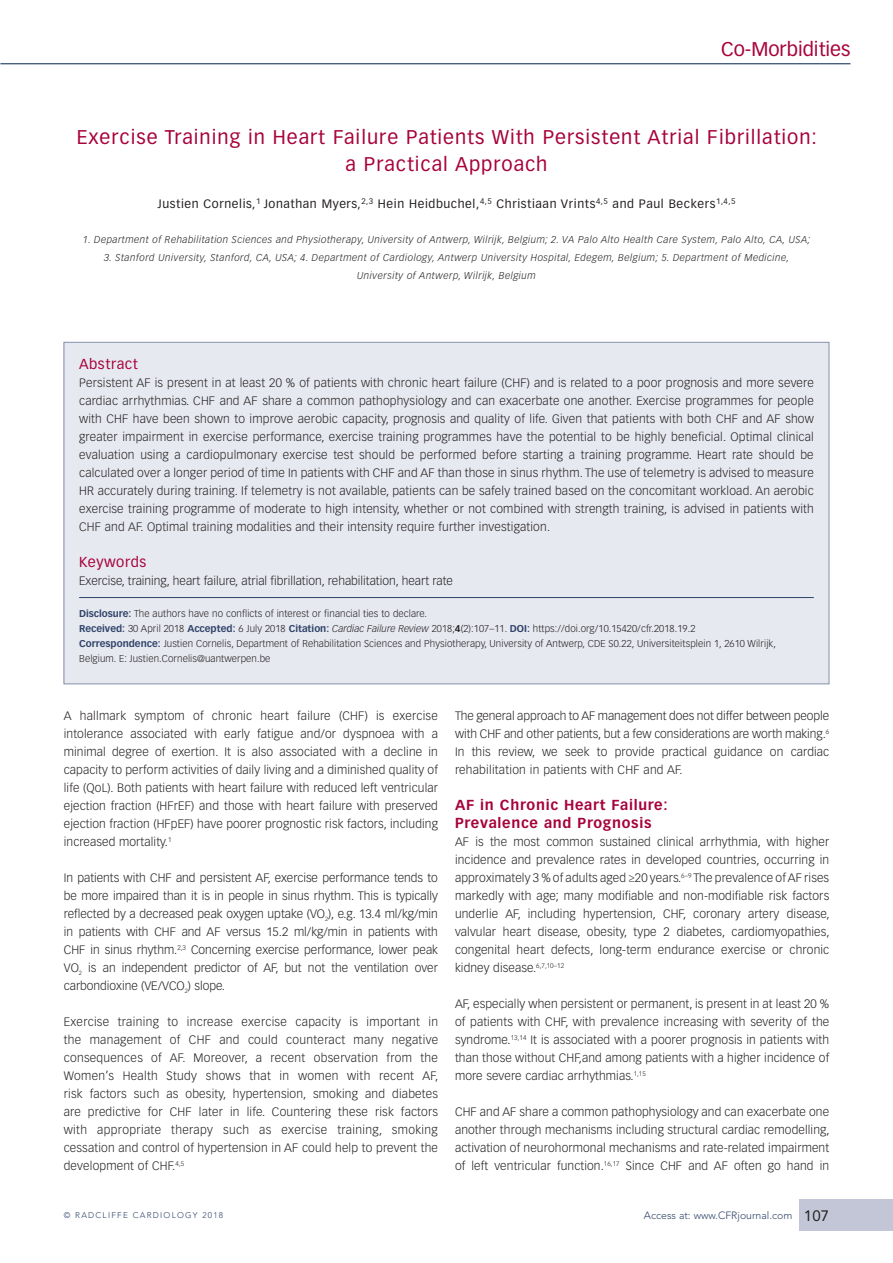
<style>
.page{position:relative;width:893px;height:1263px;background:#fff}
.page>*{position:absolute;margin:0;border:0;box-sizing:border-box;transform-origin:0 0}
.t1{font:19.5px/27px "Vectora LT Std";letter-spacing:.05em;color:#a7023c;text-align:center}
.t2{font:19.5px "Vectora LT Std";color:#a7023c}
.t3{font:15px "Avenir LT Std";color:#231f20}
.t4{font:700 14.25px/18px "Vectora LT Std";letter-spacing:.05em;color:#a7023c}
.t5{font:14.25px "Vectora LT Std";letter-spacing:.04em;color:#a7023c}
.t6{font:300 12px/18px "Vectora LT Std";letter-spacing:.01em;color:#231f20;text-align:justify}
.t7{font:12px "Vectora LT Std";letter-spacing:.05em;color:#231f20}
.t8{font:300 10.5px "Avenir LT Std";color:#30446a}
.t9{font:300 9.75px/15px "Vectora LT Std";letter-spacing:.01em;color:#231f20}
.t10{font:italic 300 9.75px/18px "Vectora LT Std";letter-spacing:.05em;color:#231f20;text-align:center}
.t11{font:300 8.25px "Avenir LT Std";letter-spacing:.15em;color:#30446a}
.s1{font-weight:700;color:#30446a}
.s2{font-style:italic}
.s3{font-weight:700}
</style>
<div class="page">
<div style="left:799px;top:1199px;width:94px;height:32px;background:#c3c6d7"></div>
<hr style="left:0;top:64px;width:850px;height:1px;background:#00214c">
<div style="left:64px;top:342px;width:765px;height:342px;background:#e7e9f0"></div>
<hr style="left:79px;top:597px;width:735px;height:1px;background:#30446a">
<h1 class="t2" style="left:721px;top:38px;width:131px">Co-Morbidities</h1>
<h1 class="t1" style="left:77px;top:124px;width:742px">Exercise Training in Heart Failure Patients With Persistent Atrial Fibrillation: a Practical Approach</h1>
<p class="t7" style="left:158px;top:196px;width:579px">Justien Cornelis,<sup>1</sup> Jonathan Myers,<sup>2,3</sup> Hein Heidbuchel,<sup>4,5</sup> Christiaan Vrints<sup>4,5</sup> and Paul Beckers<sup>1,4,5</sup></p>
<p class="t10" style="left:83px;top:230px;width:729px">1. Department of Rehabilitation Sciences and Physiotherapy, University of Antwerp, Wilrijk, Belgium; 2. VA Palo Alto Health Care System, Palo Alto, CA, USA;</p>
<p class="t10" style="left:104px;top:248px;width:687px">3. Stanford University, Stanford, CA, USA; 4. Department of Cardiology, Antwerp University Hospital, Edegem, Belgium; 5. Department of Medicine,<br>University of Antwerp, Wilrijk, Belgium</p>
<p class="t5" style="left:79px;top:355px;width:60px">Abstract</p>
<p class="t6" style="left:79px;top:373px;width:736px">Persistent AF is present in at least 20 % of patients with chronic heart failure (CHF) and is related to a poor prognosis and more severe cardiac arrhythmias. CHF and AF share a common pathophysiology and can exacerbate one another. Exercise programmes for people with CHF have been shown to improve aerobic capacity, prognosis and quality of life. Given that patients with both CHF and AF show greater impairment in exercise performance, exercise training programmes have the potential to be highly beneficial. Optimal clinical evaluation using a cardiopulmonary exercise test should be performed before starting a training programme. Heart rate should be calculated over a longer period of time In patients with CHF and AF than those in sinus rhythm. The use of telemetry is advised to measure HR accurately during training. If telemetry is not available, patients can be safely trained based on the concomitant workload. An aerobic exercise training programme of moderate to high intensity, whether or not combined with strength training, is advised in patients with CHF and AF. Optimal training modalities and their intensity require further investigation.</p>
<p class="t5" style="left:79px;top:553px;width:69px">Keywords</p>
<p class="t6" style="left:79px;top:571px;width:375px">Exercise, training, heart failure, atrial fibrillation, rehabilitation, heart rate</p>
<p class="t9" style="left:79px;top:606px;width:698px"><span class="s1">Disclosure:</span> The authors have no conflicts of interest or financial ties to declare.<br><span class="s1">Received:</span> 30 April 2018 <span class="s1">Accepted:</span> 6 July 2018 <span class="s1">Citation:</span> <span class="s2">Cardiac Failure Review</span> 2018;<span class="s3">4</span>(2):107–11. <span class="s1">DOI:</span> https://doi.org/10.15420/cfr.2018.19.2<br><span class="s1">Correspondence:</span> Justien Cornelis, Department of Rehabilitation Sciences and Physiotherapy, University of Antwerp, CDE S0.22, Universiteitsplein 1, 2610 Wilrijk, Belgium. E: Justien.Cornelis@uantwerpen.be</p>
<p class="t6" style="left:64px;top:707px;width:376px">A hallmark symptom of chronic heart failure (CHF) is exercise intolerance associated with early fatigue and/or dyspnoea with a minimal degree of exertion. It is also associated with a decline in capacity to perform activities of daily living and a diminished quality of life (QoL). Both patients with heart failure with reduced left ventricular ejection fraction (HFrEF) and those with heart failure with preserved ejection fraction (HFpEF) have poorer prognostic risk factors, including increased mortality.<sup>1</sup></p>
<p class="t6" style="left:64px;top:869px;width:376px">In patients with CHF and persistent AF, exercise performance tends to be more impaired than it is in people in sinus rhythm. This is typically reflected by a decreased peak oxygen uptake (VO<sub>2</sub>), e.g. 13.4 ml/kg/min in patients with CHF and AF versus 15.2 ml/kg/min in patients with CHF in sinus rhythm.<sup>2,3</sup> Concerning exercise performance, lower peak VO<sub>2</sub> is an independent predictor of AF, but not the ventilation over carbondioxine (VE/VCO<sub>2</sub>) slope.</p>
<p class="t6" style="left:64px;top:1013px;width:376px">Exercise training to increase exercise capacity is important in the management of CHF and could counteract many negative consequences of AF. Moreover, a recent observation from the Women’s Health Study shows that in women with recent AF, risk factors such as obesity, hypertension, smoking and diabetes are predictive for CHF later in life. Countering these risk factors with appropriate therapy such as exercise training, smoking cessation and control of hypertension in AF could help to prevent the development of CHF.<sup>4,5</sup></p>
<p class="t6" style="left:455px;top:707px;width:376px">The general approach to AF management does not differ between people with CHF and other patients, but a few considerations are worth making.<sup>6<br></sup>In this review, we seek to provide practical guidance on cardiac rehabilitation in patients with CHF and AF.</p>
<p class="t4" style="left:455px;top:796px;width:214px">AF in Chronic Heart Failure:<br>Prevalence and Prognosis</p>
<p class="t6" style="left:455px;top:833px;width:376px">AF is the most common sustained clinical arrhythmia, with higher incidence and prevalence rates in developed countries, occurring in approximately 3 % of adults aged ≥20 years.<sup>6–9</sup> The prevalence of AF rises markedly with age; many modifiable and non-modifiable risk factors underlie AF, including hypertension, CHF, coronary artery disease, valvular heart disease, obesity, type 2 diabetes, cardiomyopathies, congenital heart defects, long-term endurance exercise or chronic kidney disease.<sup>6,7,10–12</sup></p>
<p class="t6" style="left:455px;top:995px;width:376px">AF, especially when persistent or permanent, is present in at least 20 % of patients with CHF, with prevalence increasing with severity of the syndrome.<sup>13,14</sup> It is associated with a poorer prognosis in patients with than those without CHF,and among patients with a higher incidence of more severe cardiac arrhythmias.<sup>1,15</sup></p>
<p class="t6" style="left:455px;top:1103px;width:376px">CHF and AF share a common pathophysiology and can exacerbate one another through mechanisms including structural cardiac remodelling, activation of neurohormonal mechanisms and rate-related impairment of left ventricular function.<sup>16,17</sup> Since CHF and AF often go hand in</p>
<p class="t11" style="left:64px;top:1210px;width:161px">© RADCLIFFE CARDIOLOGY 2018</p>
<p class="t3" style="left:804px;top:1207px;width:27px">107</p>
<p class="t8" style="left:644px;top:1209px;width:150px">Access at: www.CFRjournal.com</p>
</div>
